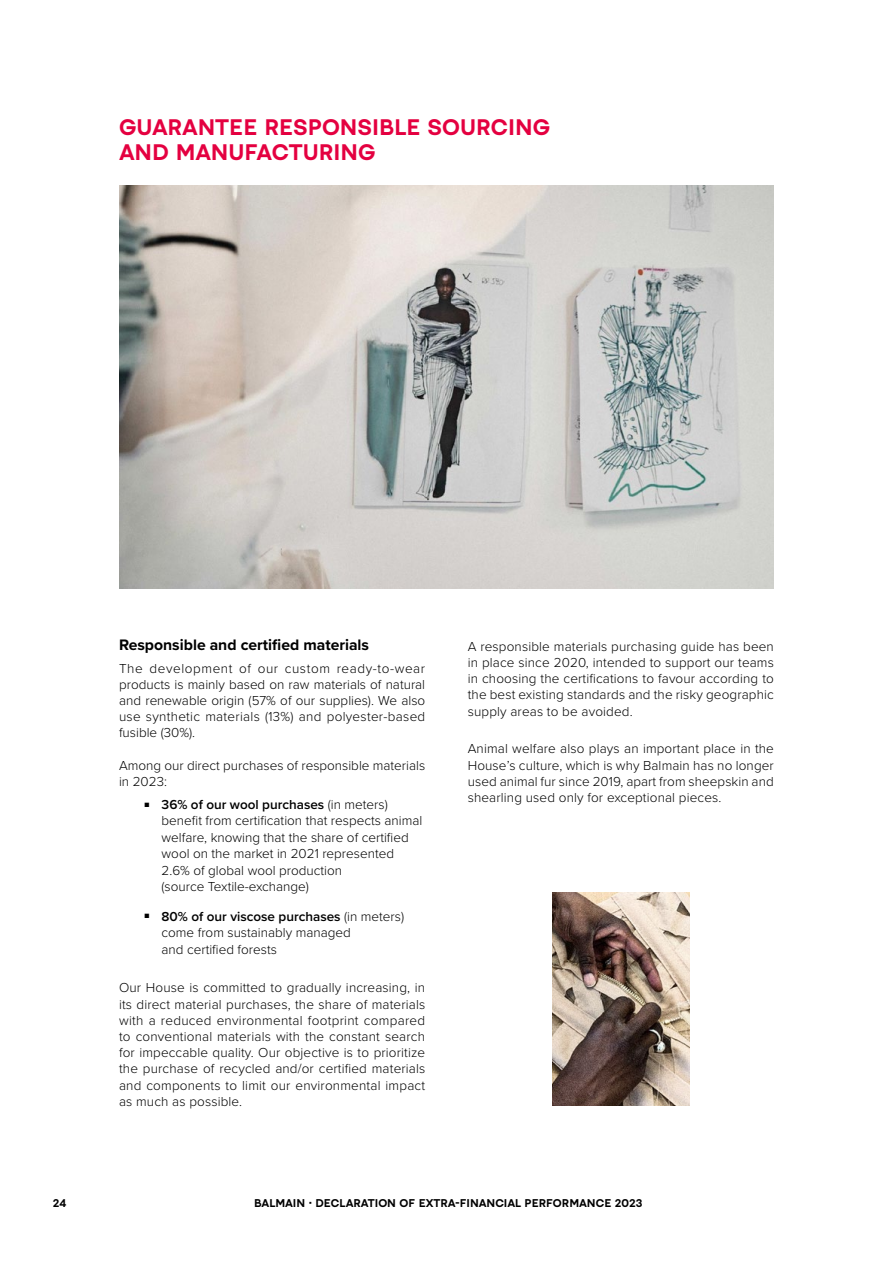
<style>
.page{position:relative;width:893px;height:1263px;background:#fff}
.page>*{position:absolute;margin:0;border:0;box-sizing:border-box;transform-origin:0 0}
.t1{font:500 21px/25.2px "Balmain Sans";color:#e40040}
.t2{font:700 15.75px "Proxima Nova";color:#000}
.t3{font:300 13.5px/16.2px "Proxima Nova";color:#000;text-align:justify}
.t4{font:500 10.5px "Balmain Sans";color:#000}
.s1{font-weight:600}
</style>
<div class="page">
<img style="left:553px;top:893px;width:136px;height:213px">
<img style="left:119px;top:186px;width:655px;height:402px">
<h1 class="t1" style="left:119px;top:114px;width:433px">GUARANTEE RESPONSIBLE SOURCING<br>AND MANUFACTURING</h1>
<p class="t2" style="left:119px;top:633px;width:251px">Responsible and certified materials</p>
<p class="t3" style="left:119px;top:659px;width:308px">The development of our custom ready-to-wear products is mainly based on raw materials of natural and renewable origin (57% of our supplies). We also use synthetic materials (13%) and polyester-based fusible (30%).</p>
<p class="t3" style="left:119px;top:756px;width:308px">Among our direct purchases of responsible materials in 2023:</p>
<p class="t3" style="left:162px;top:795px;width:262px;text-align:left;text-indent:-17px"><sup>■</sup> <span class="s1">36% of our wool purchases</span> (in meters) benefit from certification that respects animal welfare, knowing that the share of certified wool on the market in 2021 represented 2.6% of global wool production<br>(source Textile-exchange)</p>
<p class="t3" style="left:162px;top:907px;width:244px;text-align:left;text-indent:-17px"><sup>■</sup> <span class="s1">80% of our viscose purchases</span> (in meters) come from sustainably managed<br>and certified forests</p>
<p class="t3" style="left:119px;top:979px;width:308px">Our House is committed to gradually increasing, in its direct material purchases, the share of materials with a reduced environmental footprint compared to conventional materials with the constant search for impeccable quality. Our objective is to prioritize the purchase of recycled and/or certified materials and components to limit our environmental impact as much as possible.</p>
<p class="t3" style="left:468px;top:637px;width:308px">A responsible materials purchasing guide has been in place since 2020, intended to support our teams in choosing the certifications to favour according to the best existing standards and the risky geographic supply areas to be avoided.</p>
<p class="t3" style="left:468px;top:740px;width:308px">Animal welfare also plays an important place in the House’s culture, which is why Balmain has no longer used animal fur since 2019, apart from sheepskin and shearling used only for exceptional pieces.</p>
<p class="t4" style="left:53px;top:1197px;width:15px">24</p>
<p class="t4" style="left:254px;top:1197px;width:390px">BALMAIN DECLARATION OF EXTRA-FINANCIAL PERFORMANCE 2023</p>
</div>
